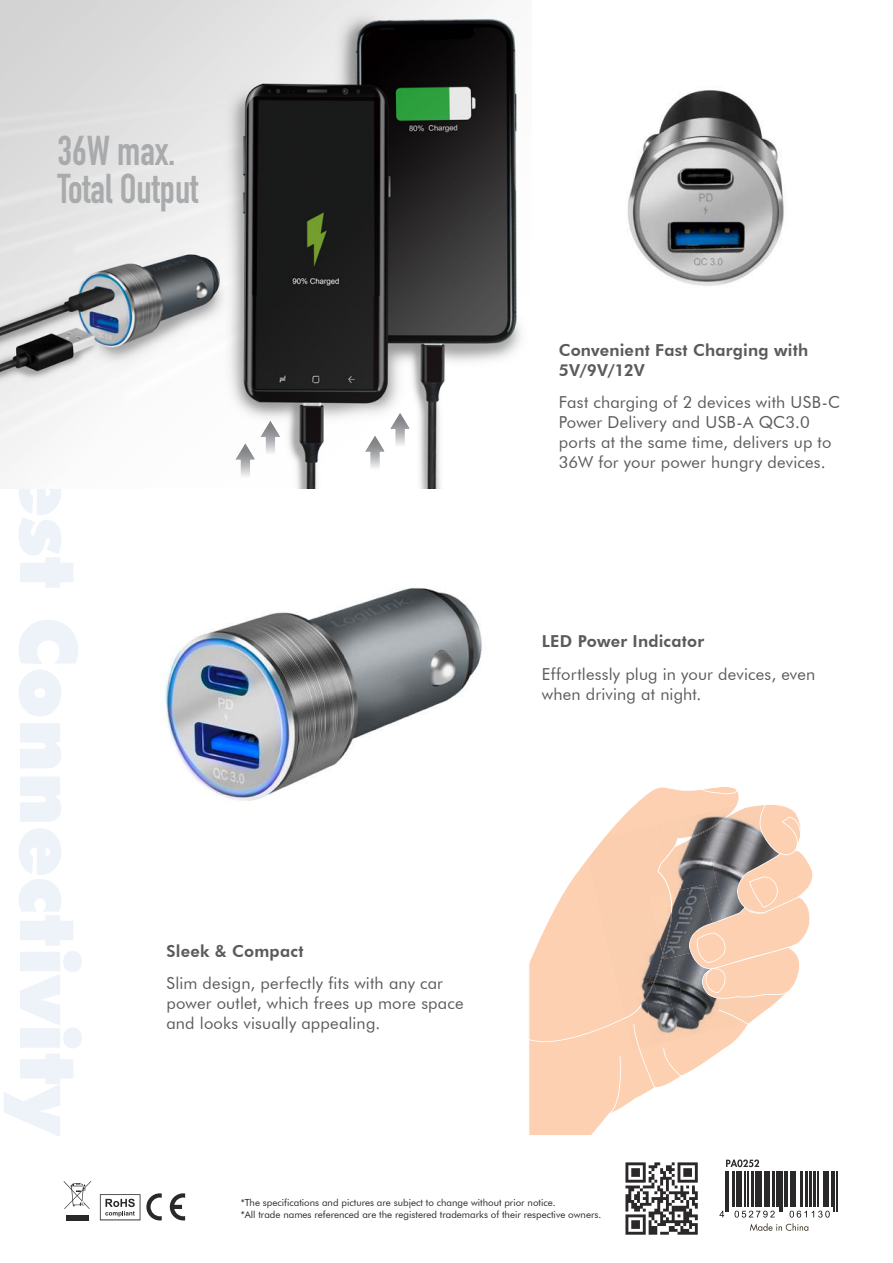
<style>
.page{position:relative;width:893px;height:1263px;background:#fff}
.page>*{position:absolute;margin:0;border:0;box-sizing:border-box;transform-origin:0 0}
.t1{font:700 41.1px/38px "DIN Condensed";color:#a8aaac;scale:.96 1}
.t2{font:16.5px/19.8px "Futura BT";letter-spacing:.01em;color:#5b5b5e}
.t3{font:800 16.5px/19.8px "Futura BT";letter-spacing:.015em;color:#5b5b5e}
.t4{font:9.75px/11.7px "Futura BT";color:#2b2829}
</style>
<div class="page">
<svg style="left:100px;top:1194px;width:40px;height:26px"></svg>
<svg style="left:64px;top:1181px;width:27px;height:28px"></svg>
<div style="left:66px;top:1215px;width:23px;height:5px;background:#2b2829"></div>
<svg style="left:146px;top:1193px;width:16px;height:27px"></svg>
<svg style="left:170px;top:1193px;width:15px;height:27px"></svg>
<img style="left:0;top:0;width:521px;height:489px">
<img style="left:627px;top:90px;width:158px;height:196px">
<img style="left:260px;top:420px;width:20px;height:39px">
<img style="left:235px;top:443px;width:20px;height:38px">
<img style="left:390px;top:412px;width:20px;height:39px">
<img style="left:365px;top:435px;width:20px;height:38px">
<img style="left:165px;top:587px;width:317px;height:214px">
<svg style="left:529px;top:1050px;width:193px;height:85px;fill:#fcd0b1"></svg>
<svg style="left:529px;top:1027px;width:217px;height:23px;fill:#fcd0b1"></svg>
<svg style="left:529px;top:787px;width:210px;height:255px;fill:#fcd0b1"></svg>
<svg style="left:701px;top:787px;width:36px;height:7px"></svg>
<img style="left:680px;top:847px;width:8px;height:38px">
<img style="left:670px;top:856px;width:10px;height:27px">
<svg style="left:670px;top:883px;width:11px;height:2px"></svg>
<img style="left:662px;top:961px;width:18px;height:80px">
<img style="left:672px;top:959px;width:54px;height:77px">
<img style="left:653px;top:983px;width:15px;height:61px">
<img style="left:625px;top:999px;width:31px;height:50px">
<div style="left:588px;top:824px;width:77px;height:95px;background:#fbceb0"></div>
<img style="left:660px;top:808px;width:28px;height:38px">
<svg style="left:665px;top:843px;width:3px;height:12px"></svg>
<img style="left:602px;top:907px;width:60px;height:78px">
<img style="left:617px;top:977px;width:35px;height:30px">
<svg style="left:650px;top:975px;width:2px;height:10px"></svg>
<img style="left:623px;top:1002px;width:2px;height:15px">
<img style="left:592px;top:837px;width:13px;height:15px">
<svg style="left:587px;top:851px;width:7px;height:8px"></svg>
<img style="left:668px;top:837px;width:19px;height:19px">
<img style="left:687px;top:820px;width:1px;height:18px">
<img style="left:659px;top:855px;width:11px;height:38px">
<svg style="left:657px;top:867px;width:4px;height:8px"></svg>
<img style="left:659px;top:953px;width:4px;height:14px">
<img style="left:652px;top:965px;width:8px;height:21px">
<img style="left:644px;top:985px;width:9px;height:16px">
<svg style="left:625px;top:1000px;width:20px;height:18px"></svg>
<img style="left:663px;top:885px;width:25px;height:74px">
<img style="left:649px;top:893px;width:13px;height:60px">
<img style="left:662px;top:893px;width:10px;height:62px">
<svg style="left:688px;top:803px;width:125px;height:222px"></svg>
<svg style="left:663px;top:1048px;width:18px;height:28px"></svg>
<svg style="left:633px;top:1024px;width:22px;height:64px"></svg>
<svg style="left:609px;top:1055px;width:12px;height:59px"></svg>
<svg style="left:750px;top:1223px;width:58px;height:8px"></svg>
<svg style="left:625px;top:1162px;width:73px;height:73px"></svg>
<svg style="left:726px;top:1159px;width:33px;height:8px"></svg>
<svg style="left:719px;top:1211px;width:5px;height:6px"></svg>
<svg style="left:735px;top:1211px;width:40px;height:6px"></svg>
<svg style="left:790px;top:1211px;width:40px;height:6px"></svg>
<hr style="left:725px;top:1171px;width:1px;height:41px;background:#2b2829">
<hr style="left:728px;top:1171px;width:1px;height:41px;background:#2b2829">
<hr style="left:732px;top:1171px;width:3px;height:36px;background:#2b2829">
<hr style="left:736px;top:1171px;width:1px;height:36px;background:#2b2829">
<hr style="left:738px;top:1171px;width:4px;height:36px;background:#2b2829">
<hr style="left:744px;top:1171px;width:1px;height:36px;background:#2b2829">
<hr style="left:748px;top:1171px;width:1px;height:36px;background:#2b2829">
<hr style="left:751px;top:1171px;width:2px;height:36px;background:#2b2829">
<hr style="left:755px;top:1171px;width:3px;height:36px;background:#2b2829">
<hr style="left:759px;top:1171px;width:3px;height:36px;background:#2b2829">
<hr style="left:764px;top:1171px;width:1px;height:36px;background:#2b2829">
<hr style="left:767px;top:1171px;width:3px;height:36px;background:#2b2829">
<hr style="left:772px;top:1171px;width:3px;height:36px;background:#2b2829">
<hr style="left:776px;top:1171px;width:2px;height:36px;background:#2b2829">
<hr style="left:779px;top:1171px;width:2px;height:41px;background:#2b2829">
<hr style="left:782px;top:1171px;width:1px;height:41px;background:#2b2829">
<hr style="left:784px;top:1171px;width:4px;height:36px;background:#2b2829">
<hr style="left:790px;top:1171px;width:1px;height:36px;background:#2b2829">
<hr style="left:792px;top:1171px;width:1px;height:36px;background:#2b2829">
<hr style="left:795px;top:1171px;width:1px;height:36px;background:#2b2829">
<hr style="left:801px;top:1171px;width:2px;height:36px;background:#2b2829">
<hr style="left:805px;top:1171px;width:3px;height:36px;background:#2b2829">
<hr style="left:809px;top:1171px;width:2px;height:36px;background:#2b2829">
<hr style="left:814px;top:1171px;width:2px;height:36px;background:#2b2829">
<hr style="left:817px;top:1171px;width:1px;height:36px;background:#2b2829">
<hr style="left:823px;top:1171px;width:1px;height:36px;background:#2b2829">
<hr style="left:825px;top:1171px;width:4px;height:36px;background:#2b2829">
<hr style="left:831px;top:1171px;width:1px;height:36px;background:#2b2829">
<hr style="left:834px;top:1171px;width:1px;height:41px;background:#2b2829">
<hr style="left:836px;top:1171px;width:1px;height:41px;background:#2b2829">
<h1 class="t1" style="left:58px;top:135px;width:148px">36W max.<br>Total Output</h1>
<p class="t3" style="left:559px;top:342px;width:251px">Convenient Fast Charging with<br>5V/9V/12V</p>
<p class="t2" style="left:559px;top:394px;width:283px">Fast charging of 2 devices with USB-C Power Delivery and USB-A QC3.0 ports at the same time, delivers up to 36W for your power hungry devices.</p>
<p class="t3" style="left:542px;top:633px;width:164px">LED Power Indicator</p>
<p class="t2" style="left:542px;top:665px;width:275px">Effortlessly plug in your devices, even when driving at night.</p>
<p class="t3" style="left:166px;top:942px;width:139px">Sleek &amp; Compact</p>
<p class="t2" style="left:166px;top:975px;width:299px">Slim design, perfectly fits with any car power outlet, which frees up more space and looks visually appealing.</p>
<p class="t4" style="left:241px;top:1197px;width:362px">*The specifications and pictures are subject to change without prior notice.<br>*All trade names referenced are the registered trademarks of their respective owners.</p>
</div>
